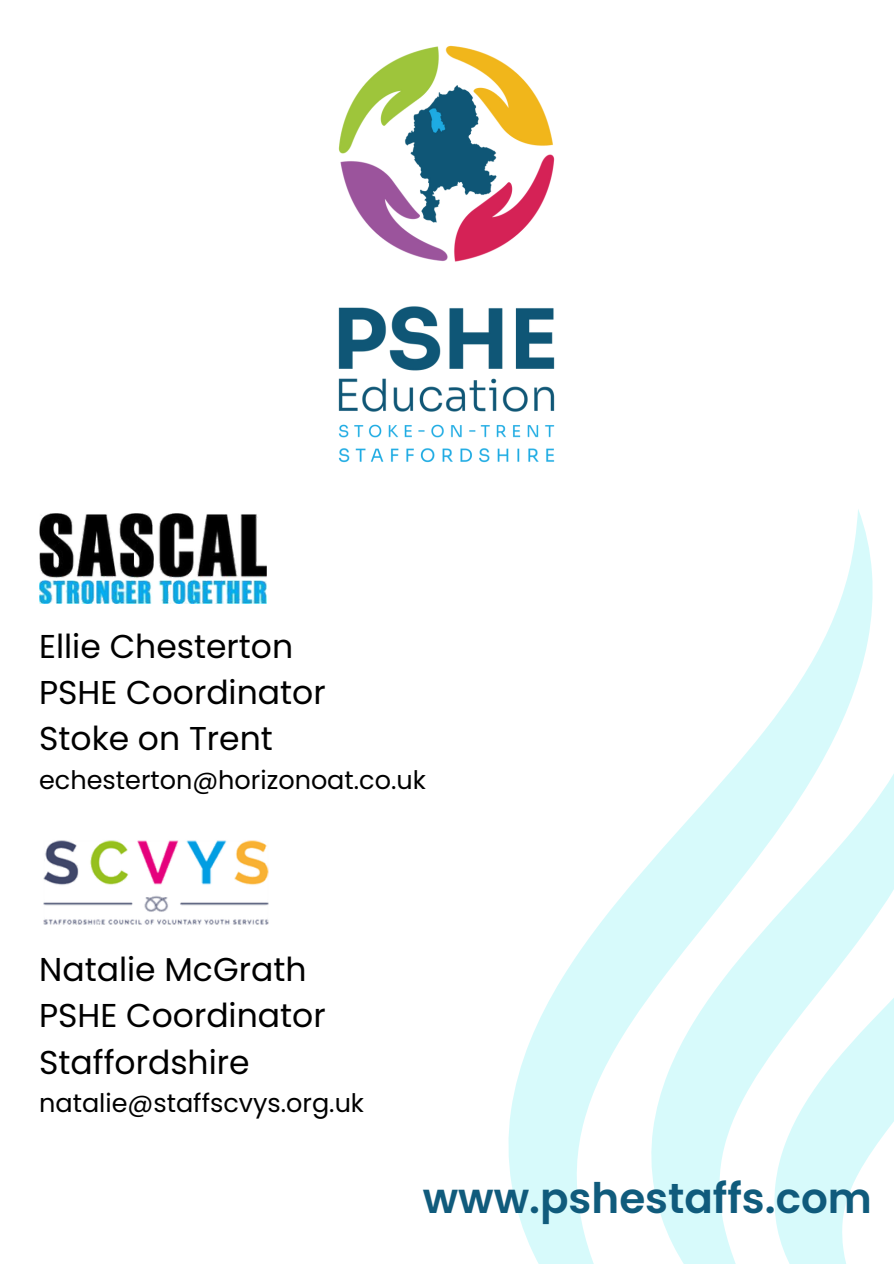
<style>
.page{position:relative;width:894px;height:1264px;background:#fff}
.page>*{position:absolute;margin:0;border:0;box-sizing:border-box;transform-origin:0 0}
.t1{font:600 42px "Poppins";color:#105b7c}
.t2{font:33px "Poppins";color:#000}
.t3{font:25.5px "Poppins";color:#000}
</style>
<div class="page">
<svg style="left:508px;top:509px;width:385px;height:754px"></svg>
<img style="left:338px;top:45px;width:217px;height:418px">
<img style="left:39px;top:513px;width:227px;height:90px">
<img style="left:43px;top:840px;width:226px;height:85px">
<p class="t2" style="left:39px;top:623px;width:255px">Ellie Chesterton</p>
<p class="t2" style="left:39px;top:669px;width:288px">PSHE Coordinator</p>
<p class="t2" style="left:39px;top:715px;width:235px">Stoke on Trent</p>
<p class="t3" style="left:39px;top:761px;width:388px">echesterton@horizonoat.co.uk</p>
<p class="t2" style="left:39px;top:946px;width:269px">Natalie McGrath</p>
<p class="t2" style="left:39px;top:992px;width:288px">PSHE Coordinator</p>
<p class="t2" style="left:39px;top:1038px;width:212px">Staffordshire</p>
<p class="t3" style="left:39px;top:1084px;width:326px">natalie@staffscvys.org.uk</p>
<p class="t1" style="left:422px;top:1168px;width:450px">www.pshestaffs.com</p>
</div>
